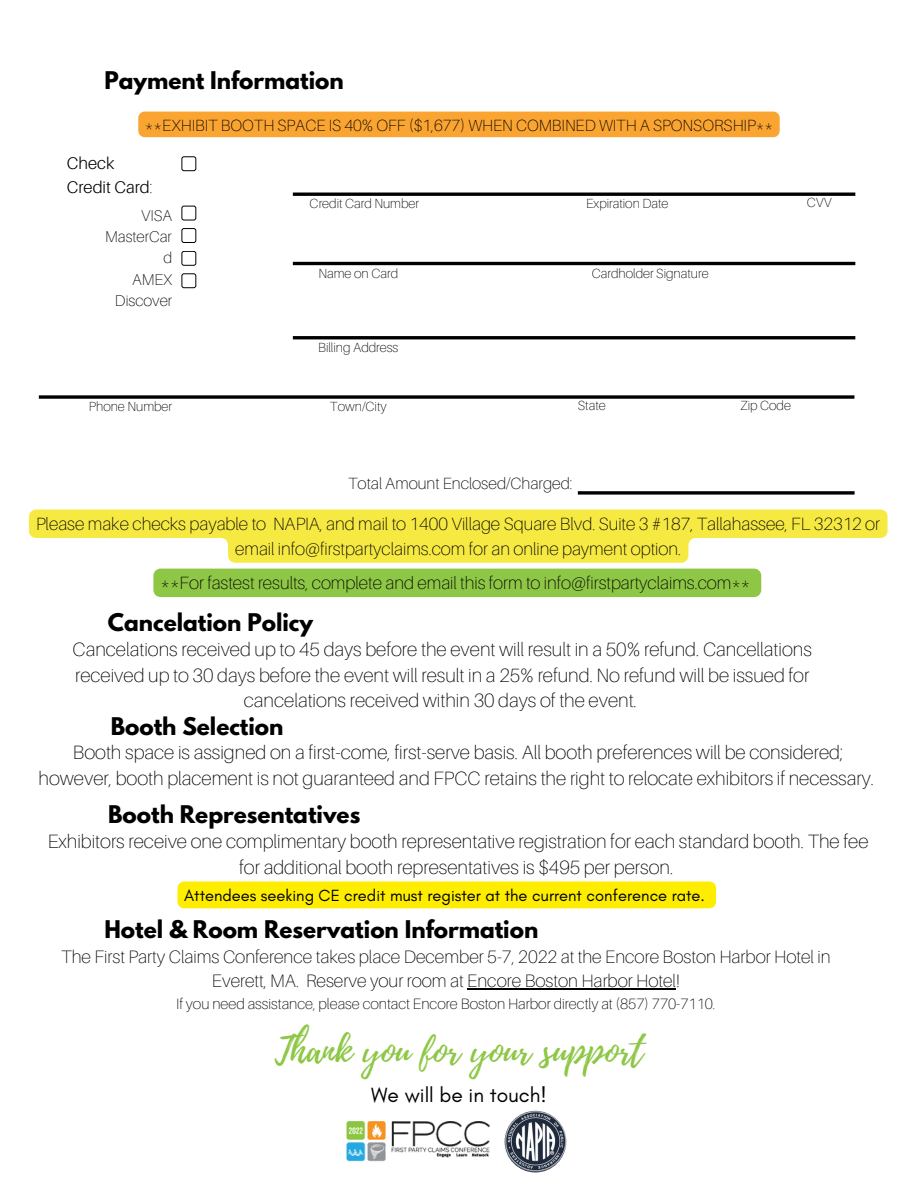
<style>
.page{position:relative;width:918px;height:1188px;background:#fff}
.page>*{position:absolute;margin:0;border:0;box-sizing:border-box;transform-origin:0 0}
.t1{font:36.9px "Playlist Script";color:#8ec746}
.t2{font:700 21.6px "League Spartan";color:#000}
.t3{font:21px "Glacial Indifference";color:#000}
.t4{font:100 19.2px/25.8px "Aileron";color:#000;text-align:center}
.t5{font:100 18px/24.8px "Aileron";color:#000;text-align:center}
.t6{font:100 17.7px/24.8px "Aileron";color:#000;text-align:center}
.t7{font:300 16.95px/23.7px "Aileron";color:#000}
.t8{font:16.5px "Glacial Indifference";color:#000}
.t9{font:100 16.2px "Aileron";color:#000}
.t10{font:100 15.6px/21.3px "Aileron";color:#000;text-align:right}
.t11{font:100 15px "Aileron";color:#000}
.t12{font:100 13.2px "Aileron";color:#000}
.s1{font-weight:100}
</style>
<div class="page">
<hr style="left:293px;top:193px;width:562px;height:3px;background:#000">
<div style="left:182px;top:206px;width:14px;height:14px;border:1px solid #000;border-radius:2px"></div>
<div style="left:182px;top:228px;width:14px;height:15px;border:1px solid #000;border-radius:2px"></div>
<div style="left:182px;top:251px;width:14px;height:15px;border:1px solid #000;border-radius:2px"></div>
<div style="left:182px;top:156px;width:14px;height:15px;border:1px solid #000;border-radius:2px"></div>
<hr style="left:293px;top:262px;width:562px;height:3px;background:#000">
<hr style="left:293px;top:336px;width:562px;height:3px;background:#000">
<svg style="left:39px;top:395px;width:815px;height:4px;background:#272727"></svg>
<svg style="left:578px;top:491px;width:277px;height:4px"></svg>
<svg style="left:29px;top:510px;width:859px;height:53px;fill:#f6e942"></svg>
<img style="left:347px;top:1122px;width:143px;height:40px">
<hr style="left:467px;top:988px;width:209px;height:2px;background:#000">
<div style="left:182px;top:273px;width:14px;height:15px;border:1px solid #000;border-radius:2px"></div>
<div style="left:138px;top:112px;width:642px;height:25px;background:#faa431;border-radius:6px"></div>
<div style="left:178px;top:881px;width:538px;height:27px;background:#ffed00"></div>
<img style="left:505px;top:1111px;width:61px;height:61px;border-radius:50%">
<div style="left:153px;top:569px;width:608px;height:28px;background:#8ec746"></div>
<p class="t2" style="left:104px;top:70px;width:241px">Payment Information</p>
<p class="t9" style="left:145px;top:115px;width:630px">**EXHIBIT BOOTH SPACE IS 40% OFF ($1,677) WHEN COMBINED WITH A SPONSORSHIP**</p>
<p class="t7" style="left:67px;top:151px;width:87px">Check<br>Credit Card<span class="s1">:</span></p>
<p class="t10" style="left:105px;top:204px;width:69px">VISA<br>MasterCar d<br>AMEX<br>Discover</p>
<p class="t12" style="left:310px;top:195px;width:111px">Credit Card Number</p>
<p class="t12" style="left:586px;top:195px;width:84px">Expiration Date</p>
<p class="t12" style="left:807px;top:194px;width:26px">CVV</p>
<p class="t12" style="left:318px;top:265px;width:81px">Name on Card</p>
<p class="t12" style="left:318px;top:339px;width:82px">Billing Address</p>
<p class="t12" style="left:592px;top:265px;width:118px">Cardholder Signature</p>
<p class="t12" style="left:89px;top:399px;width:85px">Phone Number</p>
<p class="t12" style="left:330px;top:399px;width:58px">Town/City</p>
<p class="t12" style="left:578px;top:397px;width:29px">State</p>
<p class="t12" style="left:740px;top:397px;width:52px">Zip Code</p>
<p class="t9" style="left:348px;top:473px;width:226px">Total Amount Enclosed/Charged:</p>
<p class="t6" style="left:36px;top:511px;width:846px">Please make checks payable to NAPIA, and mail to 1400 Village Square Blvd. Suite 3 #187, Tallahassee, FL 32312 or email info@firstpartyclaims.com for an online payment option.</p>
<p class="t6" style="left:160px;top:570px;width:592px">**For fastest results, complete and email this form to info@firstpartyclaims.com**</p>
<p class="t2" style="left:108px;top:612px;width:207px">Cancelation Policy</p>
<p class="t4" style="left:73px;top:636px;width:741px">Cancelations received up to 45 days before the event will result in a 50% refund. Cancellations received up to 30 days before the event will result in a 25% refund. No refund will be issued for cancelations received within 30 days of the event.</p>
<p class="t2" style="left:111px;top:715px;width:174px">Booth Selection</p>
<p class="t4" style="left:39px;top:739px;width:837px">Booth space is assigned on a first-come, first-serve basis. All booth preferences will be considered; however, booth placement is not guaranteed and FPCC retains the right to relocate exhibitors if necessary.</p>
<p class="t2" style="left:108px;top:804px;width:254px">Booth Representatives</p>
<p class="t4" style="left:48px;top:828px;width:822px">Exhibitors receive one complimentary booth representative registration for each standard booth. The fee for additional booth representatives is $495 per person.</p>
<p class="t8" style="left:184px;top:885px;width:522px">Attendees seeking CE credit must register at the current conference rate.</p>
<p class="t2" style="left:105px;top:919px;width:435px">Hotel &amp; Room Reservation Information</p>
<p class="t5" style="left:61px;top:943px;width:771px">The First Party Claims Conference takes place December 5-7, 2022 at the Encore Boston Harbor Hotel in<br>Everett, MA. Reserve your room at Encore Boston Harbor Hotel!</p>
<p class="t11" style="left:176px;top:994px;width:541px">If you need assistance, please contact Encore Boston Harbor directly at (857) 770-7110.</p>
<h1 class="t1" style="left:275px;top:1024px;width:370px">Thank you for your support</h1>
<p class="t3" style="left:371px;top:1082px;width:177px">We will be in touch!</p>
</div>
